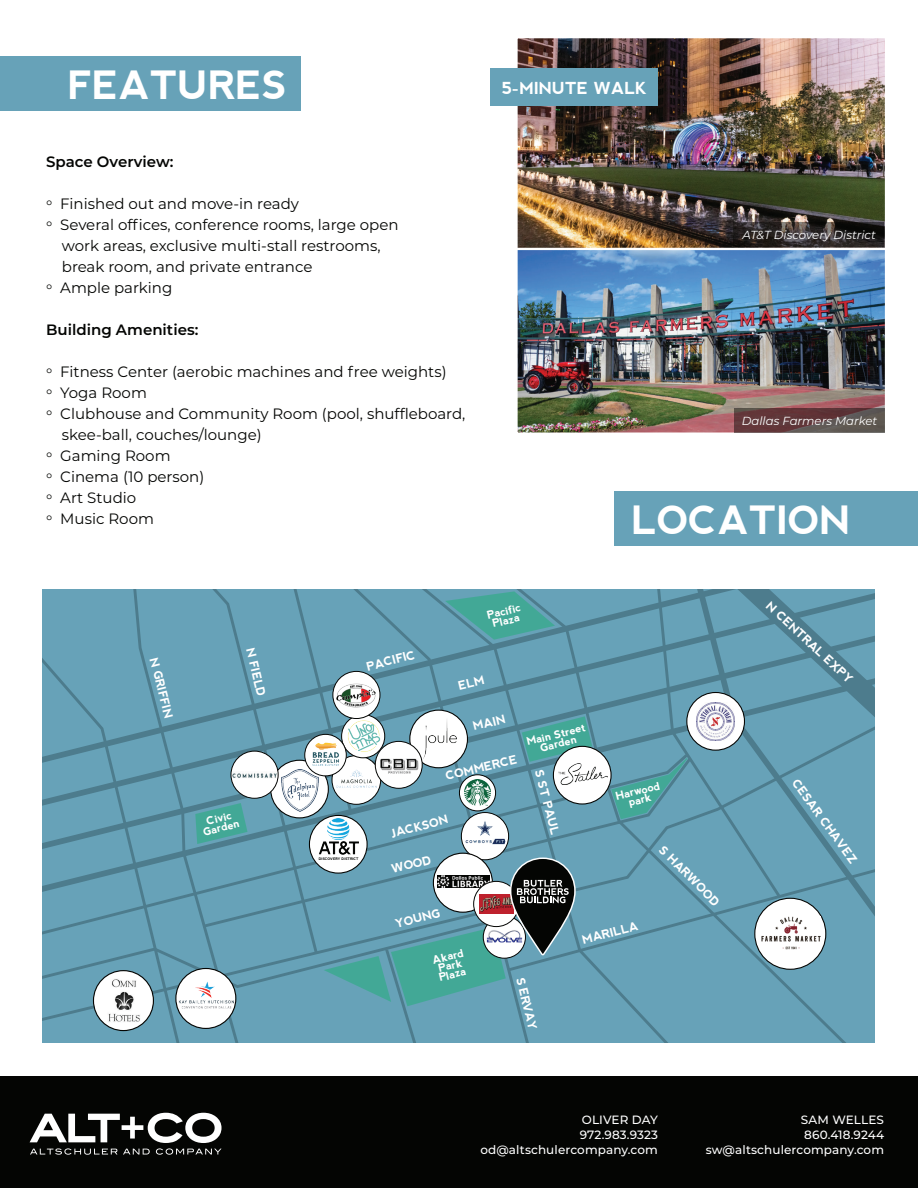
<style>
.page{position:relative;width:918px;height:1188px;background:#fff}
.page>*{position:absolute;margin:0;border:0;box-sizing:border-box;transform-origin:0 0}
.t1{font:700 39px "nevis";color:#fff}
.t2{font:700 16.5px "nevis";color:#fff}
.t3{font:15px "Montserrat";color:#040503}
.t4{font:600 15px "Montserrat";color:#040503}
.t5{font:700 12px "nevis";color:#fff}
.t6{font:500 12px/15px "Montserrat";letter-spacing:.01em;color:#fff;text-align:right}
.t7{font:italic 11.7px "Montserrat";color:#fff}
.t8{font:700 10.95px/9.3px "nevis";color:#fff;text-align:center}
.t9{font:700 3.45px "nevis";color:#040503}
</style>
<div class="page">
<div style="left:0;top:1076px;width:918px;height:112px;background:#040503"></div>
<svg style="left:30px;top:1113px;width:192px;height:42px"></svg>
<div style="left:0;top:56px;width:300px;height:55px;background:#67a2b8"></div>
<div style="left:615px;top:491px;width:303px;height:55px;background:#67a2b8"></div>
<img style="left:518px;top:39px;width:366px;height:209px">
<img style="left:518px;top:250px;width:366px;height:182px">
<div style="left:515px;top:36px;width:372px;height:399px;border:2px solid #fff"></div>
<hr style="left:516px;top:248px;width:371px;height:2px;background:#fff">
<svg style="left:733px;top:222px;width:151px;height:25px;background:#2e2928"></svg>
<svg style="left:734px;top:408px;width:151px;height:24px;background:#5f4343"></svg>
<div style="left:491px;top:69px;width:167px;height:37px;background:#67a2b8"></div>
<svg style="left:43px;top:590px;width:832px;height:452px;background:#6ea2b4"></svg>
<h1 class="t1" style="left:68px;top:63px;width:221px">FEATURES</h1>
<p class="t2" style="left:502px;top:78px;width:147px">5-MINUTE WALK</p>
<p class="t4" style="left:46px;top:151px;width:129px">Space Overview:</p>
<p class="t3" style="left:46px;top:194px;width:254px">° Finished out and move-in ready</p>
<p class="t3" style="left:46px;top:215px;width:354px">° Several offices, conference rooms, large open</p>
<p class="t3" style="left:62px;top:236px;width:320px">work areas, exclusive multi-stall restrooms,</p>
<p class="t3" style="left:62px;top:257px;width:252px">break room, and private entrance</p>
<p class="t3" style="left:46px;top:278px;width:128px">° Ample parking</p>
<p class="t4" style="left:46px;top:319px;width:154px">Building Amenities:</p>
<p class="t3" style="left:46px;top:362px;width:402px">° Fitness Center (aerobic machines and free weights)</p>
<p class="t3" style="left:46px;top:383px;width:102px">° Yoga Room</p>
<p class="t3" style="left:46px;top:404px;width:421px">° Clubhouse and Community Room (pool, shuffleboard,</p>
<p class="t3" style="left:62px;top:425px;width:201px">skee-ball, couches/lounge)</p>
<p class="t3" style="left:46px;top:446px;width:126px">° Gaming Room</p>
<p class="t3" style="left:46px;top:467px;width:160px">° Cinema (10 person)</p>
<p class="t3" style="left:46px;top:488px;width:92px">° Art Studio</p>
<p class="t3" style="left:46px;top:509px;width:109px">° Music Room</p>
<h1 class="t1" style="left:631px;top:498px;width:221px">LOCATION</h1>
<p class="t7" style="left:742px;top:227px;width:135px">AT&amp;T Discovery District</p>
<p class="t7" style="left:742px;top:412px;width:137px">Dallas Farmers Market</p>
<p class="t5" style="left:161px;top:656px;width:64px;rotate:76deg">N GRIFFIN</p>
<p class="t5" style="left:257px;top:646px;width:51px;rotate:77deg">N FIELD</p>
<p class="t8" style="left:200px;top:818px;width:38px;rotate:-14deg">Civic<br>Garden</p>
<p class="t5" style="left:365px;top:660px;width:51px;rotate:-14deg">PACIFIC</p>
<p class="t8" style="left:486px;top:611px;width:36px;text-align:left;rotate:-14deg">Pacific<br>Plaza</p>
<p class="t9" style="left:319px;top:857px;width:41px">DISCOVERY DISTRICT</p>
<p class="t5" style="left:472px;top:720px;width:35px;rotate:-14deg">MAIN</p>
<p class="t5" style="left:444px;top:769px;width:75px;rotate:-13deg">COMMERCE</p>
<p class="t5" style="left:390px;top:827px;width:60px;rotate:-14deg">JACKSON</p>
<p class="t5" style="left:390px;top:862px;width:42px;rotate:-14deg">WOOD</p>
<p class="t5" style="left:394px;top:917px;width:48px;rotate:-14deg">YOUNG</p>
<p class="t8" style="left:526px;top:737px;width:62px;rotate:-14deg">Main Street<br>Garden</p>
<p class="t5" style="left:545px;top:768px;width:68px;rotate:75deg">S ST PAUL</p>
<p class="t8" style="left:615px;top:792px;width:47px;rotate:-14deg">Harwood park</p>
<p class="t5" style="left:666px;top:843px;width:82px;rotate:45deg">S HARWOOD</p>
<p class="t5" style="left:581px;top:933px;width:59px;rotate:-14deg">MARILLA</p>
<p class="t8" style="left:432px;top:955px;width:33px;text-align:left;rotate:-14deg">Akard<br>Park<br>Plaza</p>
<p class="t5" style="left:527px;top:976px;width:55px;rotate:76deg">S ERVAY</p>
<p class="t5" style="left:773px;top:599px;width:115px;rotate:43deg">N CENTRAL EXPY</p>
<p class="t5" style="left:801px;top:776px;width:103px;rotate:54deg">CESAR CHAVEZ</p>
<p class="t6" style="left:480px;top:1112px;width:179px">OLIVER DAY<br>972.983.9323 od@altschulercompany.com</p>
<p class="t6" style="left:706px;top:1112px;width:180px">SAM WELLES<br>860.418.9244 sw@altschulercompany.com</p>
</div>
